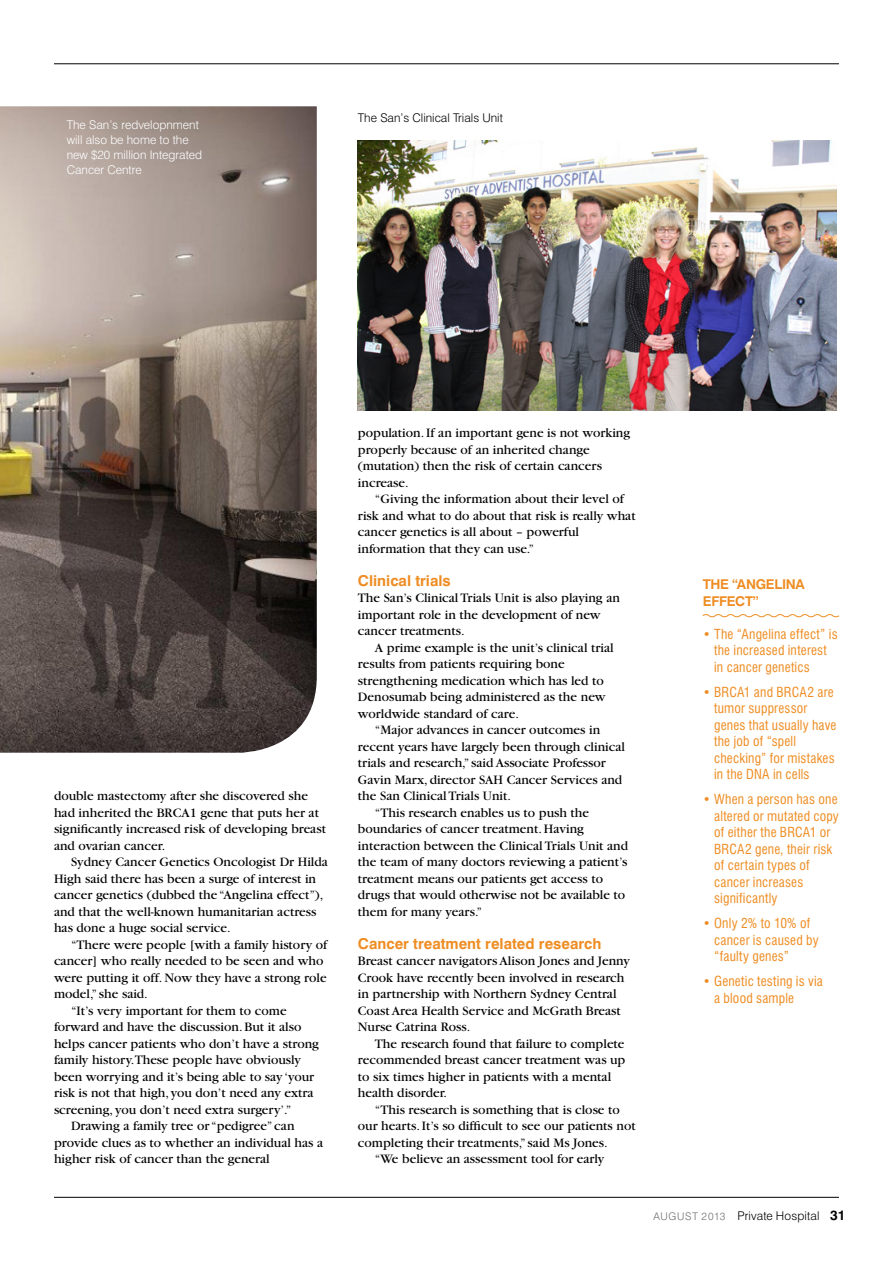
<style>
.page{position:relative;width:893px;height:1263px;background:#fff}
.page>*{position:absolute;margin:0;border:0;box-sizing:border-box;transform-origin:0 0}
._6__Cross_Head{font:700 15px "Swiss 721 BT";color:#ee8d23}
._4_Body{font:13.5px/16.5px "Garamond";color:#000}
._5_Body-noindent{font:13.5px/16.5px "Garamond";color:#000}
.BOX_COPY{font:condensed 13.5px/16.5px "Swiss 721 BT";letter-spacing:.015em;color:#ee8d23}
.BOX_COPY-2{font:700 13.5px/16.5px "Swiss 721 BT";letter-spacing:-.02em;color:#ee8d23}
._5_Caption{font:300 12px/15px "Swiss 721 BT";color:#fff}
._5_Caption-2{font:300 12px "Swiss 721 BT";color:#000}
.s1{font-size:10.5px;color:#6d6e71}
.s2{font-weight:700;font-size:13.5px}
</style>
<div class="page">
<hr style="left:54px;top:64px;width:785px;height:1px;background:#000">
<hr style="left:54px;top:1197px;width:785px;height:1px;background:#000">
<img style="left:0;top:106px;width:317px;height:647px">
<svg style="left:702px;top:614px;width:138px;height:4px"></svg>
<img style="left:358px;top:140px;width:479px;height:270px">
<p class="_5_Caption" style="left:67px;top:117px;width:137px">The San’s redvelopnment will also be home to the new $20 million Integrated<br>Cancer Centre</p>
<p class="_5_Caption-2" style="left:358px;top:111px;width:147px">The San’s Clinical Trials Unit</p>
<p class="_5_Body-noindent" style="left:54px;top:788px;width:273px">double mastectomy after she discovered she had inherited the BRCA1 gene that puts her at significantly increased risk of developing breast and ovarian cancer.</p>
<p class="_4_Body" style="left:54px;top:854px;width:275px;text-indent:17px">Sydney Cancer Genetics Oncologist Dr Hilda High said there has been a surge of interest in cancer genetics (dubbed the “Angelina effect”), and that the well-known humanitarian actress has done a huge social service.</p>
<p class="_4_Body" style="left:54px;top:937px;width:275px;text-indent:17px">“There were people [with a family history of cancer] who really needed to be seen and who were putting it off. Now they have a strong role model,” she said.</p>
<p class="_4_Body" style="left:54px;top:1003px;width:267px;text-indent:17px">“It’s very important for them to come forward and have the discussion. But it also helps cancer patients who don’t have a strong family history.These people have obviously been worrying and it’s being able to say ‘your risk is not that high, you don’t need any extra screening, you don’t need extra surgery’.”</p>
<p class="_4_Body" style="left:54px;top:1118px;width:271px;text-indent:17px">Drawing a family tree or “pedigree” can provide clues as to whether an individual has a higher risk of cancer than the general</p>
<p class="_4_Body" style="left:358px;top:425px;width:274px">population. If an important gene is not working properly because of an inherited change (mutation) then the risk of certain cancers increase.</p>
<p class="_4_Body" style="left:358px;top:491px;width:279px;text-indent:17px">“Giving the information about their level of risk and what to do about that risk is really what cancer genetics is all about – powerful information that they can use.”</p>
<p class="_6__Cross_Head" style="left:358px;top:571px;width:94px">Clinical trials</p>
<p class="_5_Body-noindent" style="left:358px;top:590px;width:263px">The San’s Clinical Trials Unit is also playing an important role in the development of new cancer treatments.</p>
<p class="_4_Body" style="left:358px;top:640px;width:257px;text-indent:17px">A prime example is the unit’s clinical trial results from patients requiring bone strengthening medication which has led to Denosumab being administered as the new worldwide standard of care.</p>
<p class="_4_Body" style="left:358px;top:722px;width:269px;text-indent:17px">“Major advances in cancer outcomes in recent years have largely been through clinical trials and research,” said Associate Professor Gavin Marx, director SAH Cancer Services and the San Clinical Trials Unit.</p>
<p class="_4_Body" style="left:358px;top:805px;width:272px;text-indent:17px">“This research enables us to push the boundaries of cancer treatment. Having interaction between the Clinical Trials Unit and the team of many doctors reviewing a patient’s treatment means our patients get access to drugs that would otherwise not be available to them for many years.”</p>
<p class="_6__Cross_Head" style="left:358px;top:934px;width:245px">Cancer treatment related research</p>
<p class="_5_Body-noindent" style="left:358px;top:953px;width:274px">Breast cancer navigators Alison Jones and Jenny Crook have recently been involved in research in partnership with Northern Sydney Central Coast Area Health Service and McGrath Breast Nurse Catrina Ross.</p>
<p class="_4_Body" style="left:358px;top:1036px;width:269px;text-indent:17px">The research found that failure to complete recommended breast cancer treatment was up to six times higher in patients with a mental health disorder.</p>
<p class="_4_Body" style="left:358px;top:1102px;width:279px;text-indent:17px">“This research is something that is close to our hearts. It’s so difficult to see our patients not completing their treatments,” said Ms Jones.</p>
<p class="_4_Body" style="left:375px;top:1151px;width:231px">“We believe an assessment tool for early</p>
<p class="BOX_COPY-2" style="left:703px;top:576px;width:104px">THE “ANGELINA<br>EFFECT”</p>
<p class="BOX_COPY" style="left:714px;top:625px;width:125px;text-indent:-11px">• The “Angelina effect” is the increased interest in cancer genetics</p>
<p class="BOX_COPY" style="left:714px;top:683px;width:124px;text-indent:-11px">• BRCA1 and BRCA2 are tumor suppressor genes that usually have the job of “spell checking” for mistakes in the DNA in cells</p>
<p class="BOX_COPY" style="left:714px;top:791px;width:126px;text-indent:-11px">• When a person has one altered or mutated copy of either the BRCA1 or<br>BRCA2 gene, their risk of certain types of cancer increases significantly</p>
<p class="BOX_COPY" style="left:714px;top:915px;width:106px;text-indent:-11px">• Only 2% to 10% of cancer is caused by “faulty genes”</p>
<p class="BOX_COPY" style="left:714px;top:973px;width:110px;text-indent:-11px">• Genetic testing is via a blood sample</p>
<p class="_5_Caption-2" style="left:653px;top:1208px;width:193px"><span class="s1">AUGUST 2013</span> Private Hospital <span class="s2">31</span></p>
</div>
